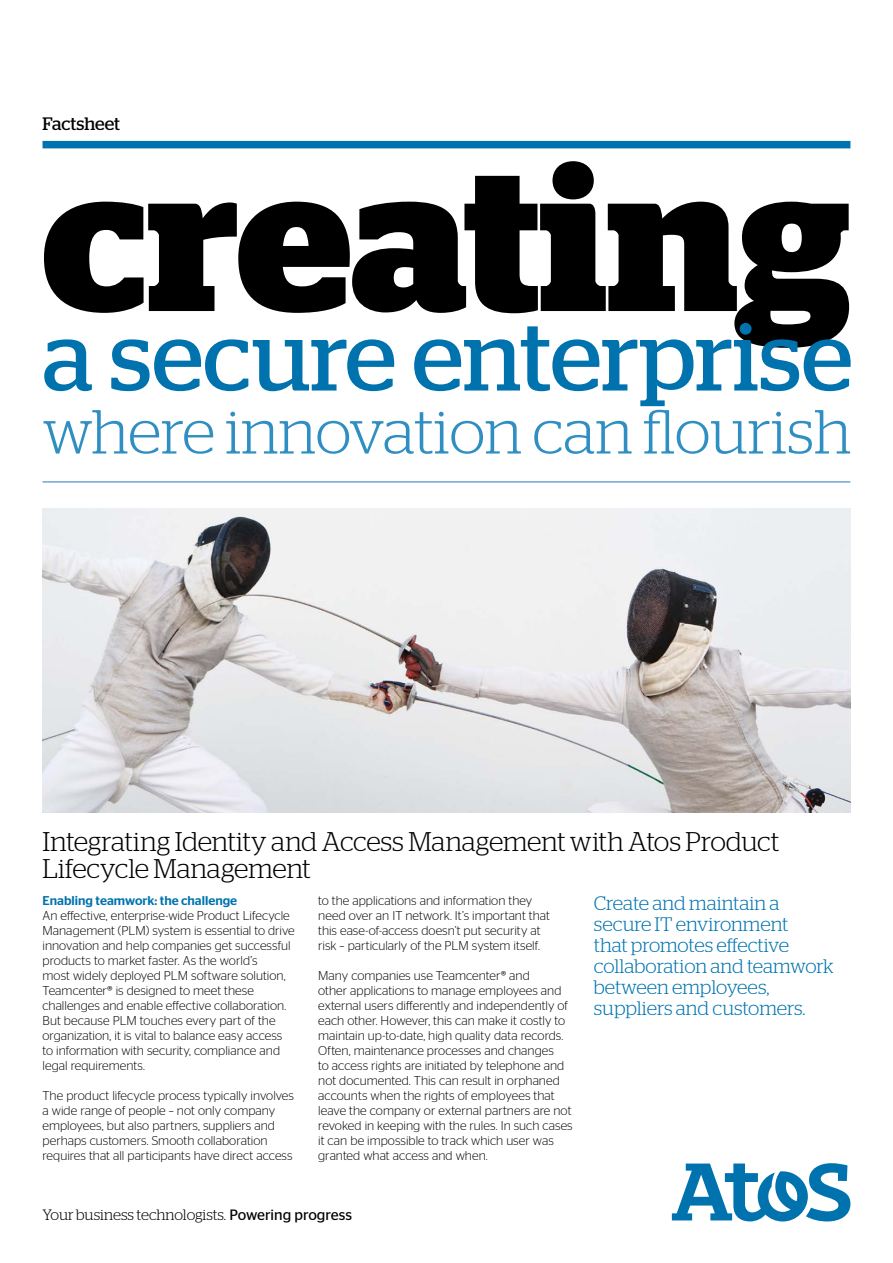
<style>
.page{position:relative;width:893px;height:1263px;background:#fff}
.page>*{position:absolute;margin:0;border:0;box-sizing:border-box;transform-origin:0 0}
.t1{font:700 203.25px "Stag";letter-spacing:-.005em;color:#000}
.t2{font:96.45px "Stag";color:#0073ae}
.t3{font:300 62.1px "Stag";letter-spacing:-.005em;color:#308fc2}
.t4{font:300 27px/27px "Stag";letter-spacing:-.005em;color:#000}
.t5{font:300 19.5px/21px "Stag";letter-spacing:-.005em;color:#0073ae}
.t6{font:18px "Stag";color:#000}
.t7{font:300 15px "Stag";letter-spacing:-.005em;color:#000}
.t8{font:300 12.75px/15px "Stag Sans";color:#000}
.t9{font:500 12.75px "Stag Sans";color:#0073ae}
.s1{font-family:"Stag Sans";font-weight:400}
</style>
<div class="page">
<div style="left:43px;top:141px;width:807px;height:7px;background:#0073ae"></div>
<hr style="left:43px;top:481px;width:807px;height:2px;background:#6ea7d0">
<img style="left:43px;top:508px;width:807px;height:304px">
<svg style="left:672px;top:1163px;width:178px;height:58px"></svg>
<h3 class="t6" style="left:43px;top:114px;width:79px">Factsheet</h3>
<h1 class="t1" style="left:43px;top:121px;width:809px">creating</h1>
<h2 class="t2" style="left:43px;top:301px;width:811px">a secure enterprise</h2>
<h3 class="t3" style="left:43px;top:397px;width:810px">where innovation can flourish</h3>
<h3 class="t4" style="left:43px;top:827px;width:738px">Integrating Identity and Access Management with Atos Product<br>Lifecycle Management</h3>
<p class="t9" style="left:43px;top:893px;width:196px">Enabling teamwork: the challenge</p>
<p class="t8" style="left:43px;top:908px;width:254px">An effective, enterprise-wide Product Lifecycle Management (PLM) system is essential to drive innovation and help companies get successful products to market faster. As the world’s<br>most widely deployed PLM software solution, Teamcenter® is designed to meet these challenges and enable effective collaboration.<br>But because PLM touches every part of the organization, it is vital to balance easy access to information with security, compliance and legal requirements.</p>
<p class="t8" style="left:43px;top:1088px;width:253px">The product lifecycle process typically involves a wide range of people – not only company employees, but also partners, suppliers and perhaps customers. Smooth collaboration requires that all participants have direct access</p>
<p class="t8" style="left:318px;top:893px;width:233px">to the applications and information they need over an IT network. It’s important that this ease-of-access doesn’t put security at risk – particularly of the PLM system itself.</p>
<p class="t8" style="left:318px;top:968px;width:256px">Many companies use Teamcenter® and<br>other applications to manage employees and external users differently and independently of each other. However, this can make it costly to maintain up-to-date, high quality data records.<br>Often, maintenance processes and changes<br>to access rights are initiated by telephone and not documented. This can result in orphaned accounts when the rights of employees that leave the company or external partners are not revoked in keeping with the rules. In such cases it can be impossible to track which user was granted what access and when.</p>
<p class="t7" style="left:43px;top:1206px;width:311px">Your business technologists. <span class="s1">Powering progress</span></p>
<h3 class="t5" style="left:594px;top:893px;width:241px">Create and maintain a secure IT environment<br>that promotes effective collaboration and teamwork between employees, suppliers and customers.</h3>
</div>
